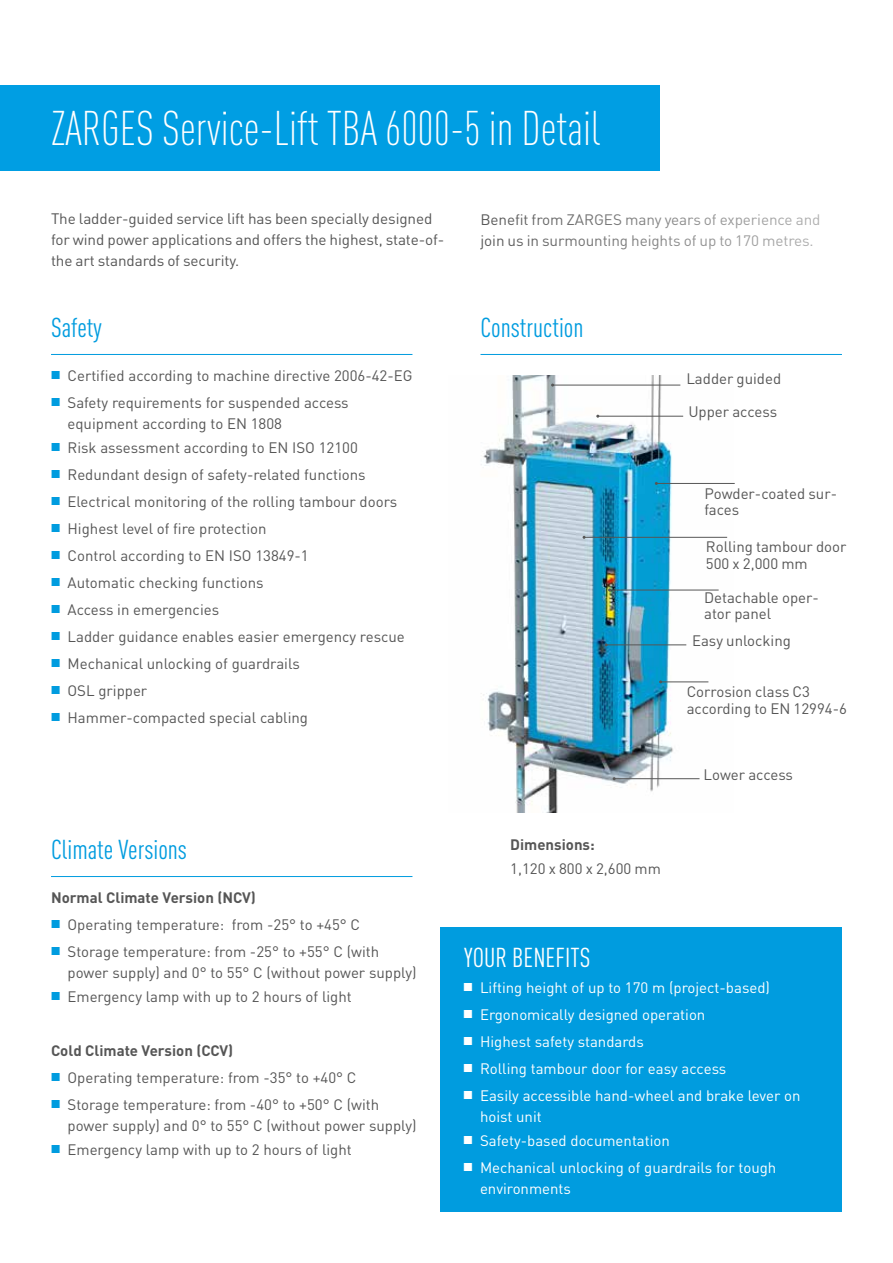
<style>
.page{position:relative;width:893px;height:1263px;background:#fff}
.page>*{position:absolute;margin:0;border:0;box-sizing:border-box;transform-origin:0 0}
.t1{font:300 condensed 48px "DIN Pro";color:#fff}
.t2{font:condensed 27px "DIN Pro";color:#009cdf}
.t3{font:condensed 27px "DIN Pro";color:#fff}
.t4{font:15px/27px "DIN Pro";color:#565656}
.t5{font:15px/27px "DIN Pro";color:#fff}
.t6{font:15px/16.5px "DIN Pro Regular Zarges";color:#565656}
.t7{font:700 15px "DIN Pro";color:#565656}
</style>
<div class="page">
<div style="left:0;top:85px;width:659px;height:85px;background:#009ee3"></div>
<hr style="left:51px;top:354px;width:361px;height:1px;background:#009cdf">
<hr style="left:480px;top:354px;width:362px;height:1px;background:#009cdf">
<img style="left:481px;top:375px;width:247px;height:437px">
<div style="left:441px;top:927px;width:401px;height:284px;background:#009cdf"></div>
<hr style="left:656px;top:483px;width:79px;height:1px;background:#565656">
<hr style="left:661px;top:681px;width:47px;height:1px;background:#565656">
<hr style="left:610px;top:590px;width:109px;height:1px;background:#565656">
<hr style="left:51px;top:876px;width:361px;height:1px;background:#009cdf">
<hr style="left:598px;top:416px;width:85px;height:1px;background:#565656">
<hr style="left:614px;top:778px;width:85px;height:1px;background:#565656">
<hr style="left:584px;top:537px;width:143px;height:1px;background:#565656">
<hr style="left:606px;top:644px;width:80px;height:1px;background:#565656">
<hr style="left:553px;top:385px;width:127px;height:1px;background:#565656">
<h1 class="t1" style="left:51px;top:100px;width:551px">ZARGES Service-Lift TBA 6000-5 in Detail</h1>
<p class="t4" style="left:51px;top:207px;width:395px;line-height:21px">The ladder-guided service lift has been specially designed for wind power applications and offers the highest, state-of&shy;the art standards of security.</p>
<p class="t4" style="left:480px;top:208px;width:341px;line-height:21px">Benefit from ZARGES many years of experience and join us in surmounting heights of up to 170 metres.</p>
<h2 class="t2" style="left:51px;top:312px;width:52px">Safety</h2>
<h2 class="t2" style="left:480px;top:312px;width:105px">Construction</h2>
<p class="t4" style="left:68px;top:361px;width:347px">Certified according to machine directive 2006-42-EG<br>Safety requirements for suspended access</p>
<p class="t4" style="left:68px;top:411px;width:292px;line-height:24px">equipment according to EN 1808<br>Risk assessment according to EN ISO 12100</p>
<p class="t4" style="left:68px;top:460px;width:339px">Redundant design of safety-related functions Electrical monitoring of the rolling tambour doors Highest level of fire protection<br>Control according to EN ISO 13849-1<br>Automatic checking functions<br>Access in emergencies<br>Ladder guidance enables easier emergency rescue Mechanical unlocking of guardrails<br>OSL gripper<br>Hammer-compacted special cabling</p>
<p class="t6" style="left:686px;top:370px;width:96px">Ladder guided</p>
<p class="t6" style="left:688px;top:403px;width:90px">Upper access</p>
<p class="t6" style="left:704px;top:485px;width:134px">Powder-coated sur&shy;faces</p>
<p class="t6" style="left:706px;top:538px;width:142px">Rolling tambour door<br>500 x 2,000 mm</p>
<p class="t6" style="left:704px;top:589px;width:116px">Detachable oper&shy;ator panel</p>
<p class="t6" style="left:692px;top:632px;width:100px">Easy unlocking</p>
<p class="t6" style="left:687px;top:683px;width:162px">Corrosion class C3 according to EN 12994-6</p>
<p class="t6" style="left:704px;top:766px;width:91px">Lower access</p>
<h2 class="t2" style="left:51px;top:834px;width:137px">Climate Versions</h2>
<p class="t7" style="left:51px;top:887px;width:206px">Normal Climate Version (NCV)</p>
<p class="t4" style="left:68px;top:910px;width:313px">Operating temperature: from -25° to +45° C<br>Storage temperature: from -25° to +55° C (with</p>
<p class="t4" style="left:68px;top:960px;width:350px;line-height:24px">power supply) and 0° to 55° C (without power supply)<br>Emergency lamp with up to 2 hours of light</p>
<p class="t7" style="left:51px;top:1040px;width:184px">Cold Climate Version (CCV)</p>
<p class="t4" style="left:68px;top:1063px;width:313px">Operating temperature: from -35° to +40° C<br>Storage temperature: from -40° to +50° C (with</p>
<p class="t4" style="left:68px;top:1113px;width:350px;line-height:24px">power supply) and 0° to 55° C (without power supply)<br>Emergency lamp with up to 2 hours of light</p>
<p class="t7" style="left:510px;top:834px;width:86px">Dimensions:</p>
<p class="t6" style="left:510px;top:859px;width:152px">1,120 x 800 x 2,600 mm</p>
<h2 class="t3" style="left:464px;top:942px;width:128px">YOUR BENEFITS</h2>
<p class="t5" style="left:480px;top:973px;width:322px">Lifting height of up to 170 m (project-based)<br>Ergonomically designed operation<br>Highest safety standards<br>Rolling tambour door for easy access<br>Easily accessible hand-wheel and brake lever on</p>
<p class="t5" style="left:480px;top:1104px;width:191px;line-height:24px">hoist unit<br>Safety-based documentation</p>
<p class="t5" style="left:480px;top:1156px;width:298px;line-height:21px">Mechanical unlocking of guardrails for tough environments</p>
</div>
